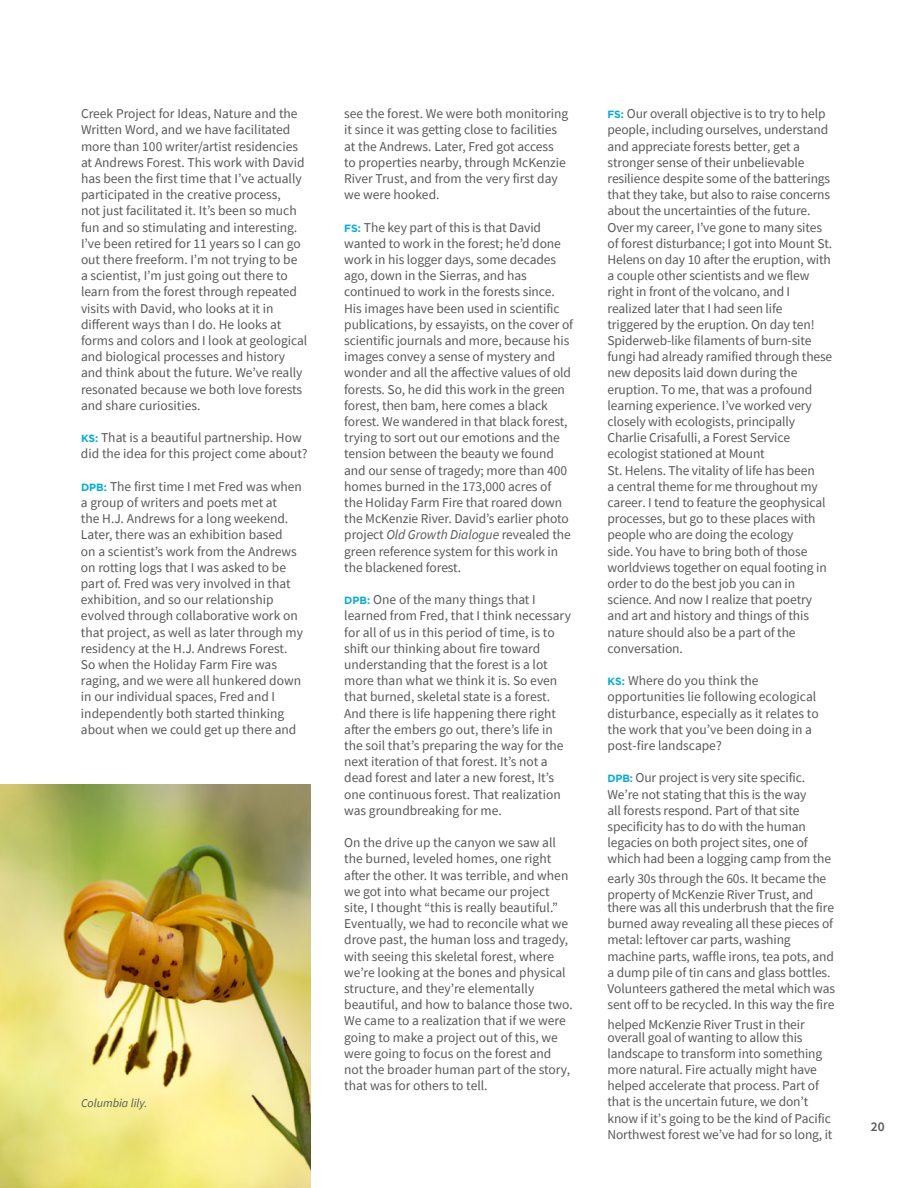
<style>
.page{position:relative;width:918px;height:1188px;background:#fff}
.page>*{position:absolute;margin:0;border:0;box-sizing:border-box;transform-origin:0 0}
.Body{font:13.5px/16.2px "Source Sans Pro";letter-spacing:-.01em;color:#595959}
.t1{font:600 13.5px "Source Sans Pro";color:#595959}
.Photo_Caption_black{font:italic 12px "Source Sans Pro";color:#595959}
.s1{font-family:"Gotham";font-weight:700;font-size:10.5px;color:#08acd2}
.s2{font-style:italic}
</style>
<div class="page">
<img style="left:0;top:784px;width:310px;height:404px">
<p class="Body" style="left:81px;top:105px;width:228px">Creek Project for Ideas, Nature and the Written Word, and we have facilitated more than 100 writer/artist residencies at Andrews Forest. This work with David has been the first time that I’ve actually participated in the creative process,<br>not just facilitated it. It’s been so much fun and so stimulating and interesting.<br>I’ve been retired for 11 years so I can go out there freeform. I’m not trying to be a scientist, I’m just going out there to learn from the forest through repeated visits with David, who looks at it in different ways than I do. He looks at forms and colors and I look at geological and biological processes and history and think about the future. We’ve really resonated because we both love forests and share curiosities.</p>
<p class="Body" style="left:81px;top:429px;width:228px"><span class="s1">KS:</span> That is a beautiful partnership. How did the idea for this project come about?</p>
<p class="Body" style="left:81px;top:478px;width:224px"><span class="s1">DPB:</span> The first time I met Fred was when a group of writers and poets met at<br>the H.J. Andrews for a long weekend.<br>Later, there was an exhibition based<br>on a scientist’s work from the Andrews on rotting logs that I was asked to be part of. Fred was very involved in that exhibition, and so our relationship evolved through collaborative work on that project, as well as later through my residency at the H.J. Andrews Forest.<br>So when the Holiday Farm Fire was raging, and we were all hunkered down in our individual spaces, Fred and I independently both started thinking about when we could get up there and</p>
<p class="Photo_Caption_black" style="left:81px;top:1095px;width:68px">Columbia lily.</p>
<p class="Body" style="left:344px;top:105px;width:226px">see the forest. We were both monitoring it since it was getting close to facilities at the Andrews. Later, Fred got access to properties nearby, through McKenzie River Trust, and from the very first day we were hooked.</p>
<p class="Body" style="left:344px;top:219px;width:230px"><span class="s1">FS:</span> The key part of this is that David wanted to work in the forest; he’d done work in his logger days, some decades ago, down in the Sierras, and has continued to work in the forests since.<br>His images have been used in scientific publications, by essayists, on the cover of scientific journals and more, because his images convey a sense of mystery and wonder and all the affective values of old forests. So, he did this work in the green forest, then bam, here comes a black forest. We wandered in that black forest, trying to sort out our emotions and the tension between the beauty we found and our sense of tragedy; more than 400 homes burned in the 173,000 acres of the Holiday Farm Fire that roared down the McKenzie River. David’s earlier photo project <span class="s2">Old Growth Dialogue</span> revealed the green reference system for this work in the blackened forest.</p>
<p class="Body" style="left:344px;top:591px;width:228px"><span class="s1">DPB:</span> One of the many things that I learned from Fred, that I think necessary for all of us in this period of time, is to shift our thinking about fire toward understanding that the forest is a lot more than what we think it is. So even that burned, skeletal state is a forest.<br>And there is life happening there right after the embers go out, there’s life in the soil that’s preparing the way for the next iteration of that forest. It’s not a dead forest and later a new forest, It’s one continuous forest. That realization was groundbreaking for me.</p>
<p class="Body" style="left:344px;top:834px;width:230px">On the drive up the canyon we saw all the burned, leveled homes, one right after the other. It was terrible, and when we got into what became our project site, I thought “this is really beautiful.” Eventually, we had to reconcile what we drove past, the human loss and tragedy, with seeing this skeletal forest, where we’re looking at the bones and physical structure, and they’re elementally beautiful, and how to balance those two.<br>We came to a realization that if we were going to make a project out of this, we were going to focus on the forest and not the broader human part of the story, that was for others to tell.</p>
<p class="Body" style="left:608px;top:105px;width:226px"><span class="s1">FS:</span> Our overall objective is to try to help people, including ourselves, understand and appreciate forests better, get a stronger sense of their unbelievable resilience despite some of the batterings that they take, but also to raise concerns about the uncertainties of the future.<br>Over my career, I’ve gone to many sites of forest disturbance; I got into Mount St.<br>Helens on day 10 after the eruption, with a couple other scientists and we flew right in front of the volcano, and I realized later that I had seen life triggered by the eruption. On day ten!<br>Spiderweb-like filaments of burn-site fungi had already ramified through these new deposits laid down during the eruption. To me, that was a profound learning experience. I’ve worked very closely with ecologists, principally Charlie Crisafulli, a Forest Service ecologist stationed at Mount<br>St. Helens. The vitality of life has been<br>a central theme for me throughout my career. I tend to feature the geophysical processes, but go to these places with people who are doing the ecology<br>side. You have to bring both of those worldviews together on equal footing in order to do the best job you can in science. And now I realize that poetry and art and history and things of this nature should also be a part of the conversation.</p>
<p class="Body" style="left:608px;top:672px;width:213px"><span class="s1">KS:</span> Where do you think the opportunities lie following ecological disturbance, especially as it relates to the work that you’ve been doing in a post-fire landscape?</p>
<p class="Body" style="left:608px;top:770px;width:225px"><span class="s1">DPB:</span> Our project is very site specific.<br>We’re not stating that this is the way<br>all forests respond. Part of that site specificity has to do with the human legacies on both project sites, one of which had been a logging camp from the</p>
<p class="Body" style="left:608px;top:871px;width:220px">early 30s through the 60s. It became the property of McKenzie River Trust, and</p>
<p class="Body" style="left:608px;top:899px;width:229px">there was all this underbrush that the fire burned away revealing all these pieces of metal: leftover car parts, washing machine parts, waffle irons, tea pots, and a dump pile of tin cans and glass bottles.<br>Volunteers gathered the metal which was sent off to be recycled. In this way the fire</p>
<p class="Body" style="left:608px;top:1018px;width:199px;line-height:12.5px">helped McKenzie River Trust in their overall goal of wanting to allow this</p>
<p class="Body" style="left:608px;top:1045px;width:226px">landscape to transform into something more natural. Fire actually might have helped accelerate that process. Part of that is the uncertain future, we don’t know if it’s going to be the kind of Pacific Northwest forest we’ve had for so long, it</p>
<p class="t1" style="left:871px;top:1117px;width:15px">20</p>
</div>
